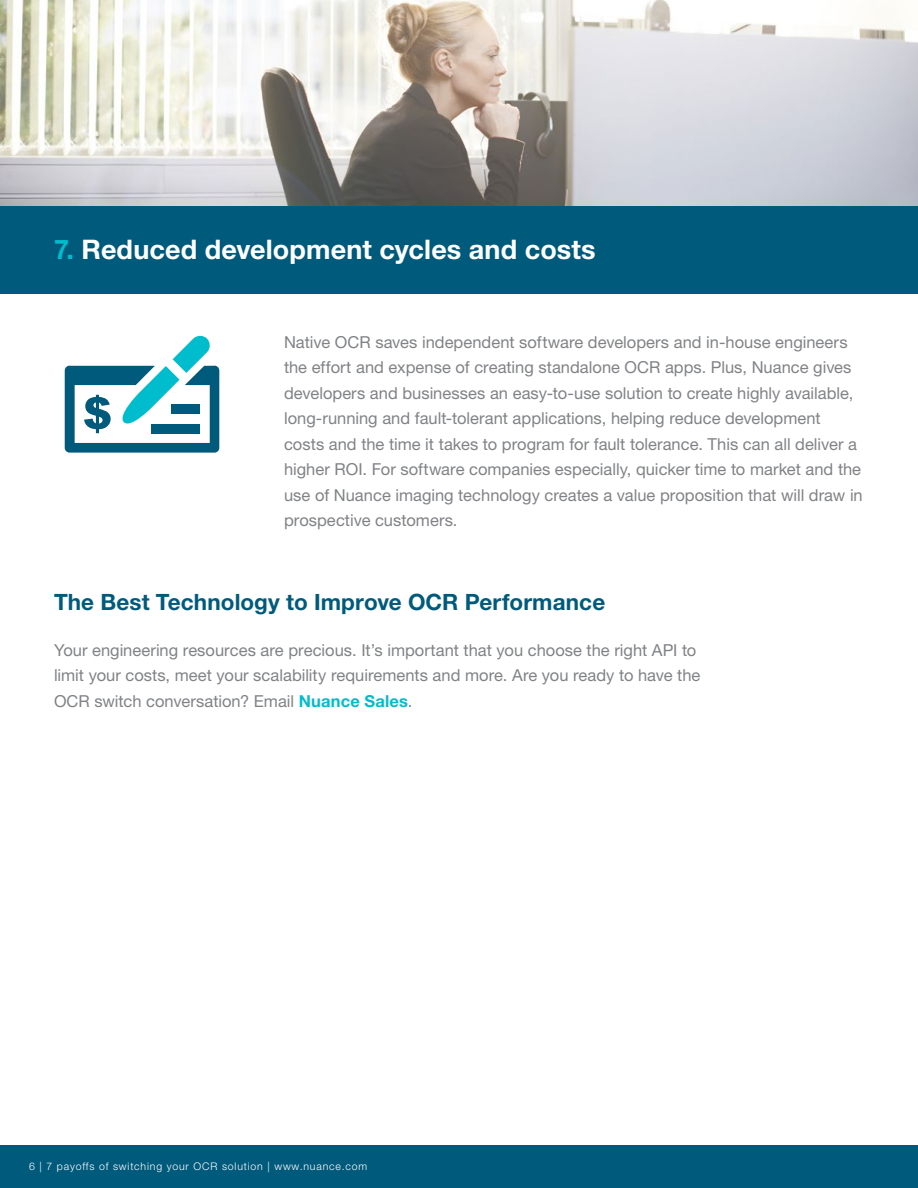
<style>
.page{position:relative;width:918px;height:1188px;background:#fff}
.page>*{position:absolute;margin:0;border:0;box-sizing:border-box;transform-origin:0 0}
.t1{font:700 27px "Helvetica Neue LT Std";letter-spacing:.005em;color:#fff}
.t2{font:700 22.5px "Helvetica Neue LT Std";letter-spacing:.005em;color:#005a7c}
.t3{font:16.5px/25.5px "Helvetica Neue LT Std";color:#808285}
.t4{font:300 10.5px "Helvetica Neue LT Std";letter-spacing:.08em;color:#fff}
.s1{color:#00bdcd}
.s2{font-weight:700;color:#00bdcd}
</style>
<div class="page">
<div style="left:0;top:1145px;width:918px;height:43px;background:#005a7c"></div>
<div style="left:0;top:206px;width:918px;height:87px;background:#005a7c"></div>
<svg style="left:65px;top:335px;width:154px;height:118px"></svg>
<img style="left:0;top:0;width:918px;height:206px">
<h1 class="t1" style="left:54px;top:233px;width:543px"><span class="s1">7.</span> Reduced development cycles and costs</h1>
<p class="t3" style="left:284px;top:329px;width:580px">Native OCR saves independent software developers and in-house engineers the effort and expense of creating standalone OCR apps. Plus, Nuance gives developers and businesses an easy-to-use solution to create highly available, long-running and fault-tolerant applications, helping reduce development costs and the time it takes to program for fault tolerance. This can all deliver a higher ROI. For software companies especially, quicker time to market and the use of Nuance imaging technology creates a value proposition that will draw in prospective customers.</p>
<h2 class="t2" style="left:54px;top:588px;width:553px">The Best Technology to Improve OCR Performance</h2>
<p class="t3" style="left:54px;top:637px;width:648px">Your engineering resources are precious. It’s important that you choose the right API to limit your costs, meet your scalability requirements and more. Are you ready to have the<br>OCR switch conversation? Email <span class="s2">Nuance Sales</span>.</p>
<p class="t4" style="left:29px;top:1159px;width:340px">6 | 7 payoffs of switching your OCR solution | www.nuance.com</p>
</div>
